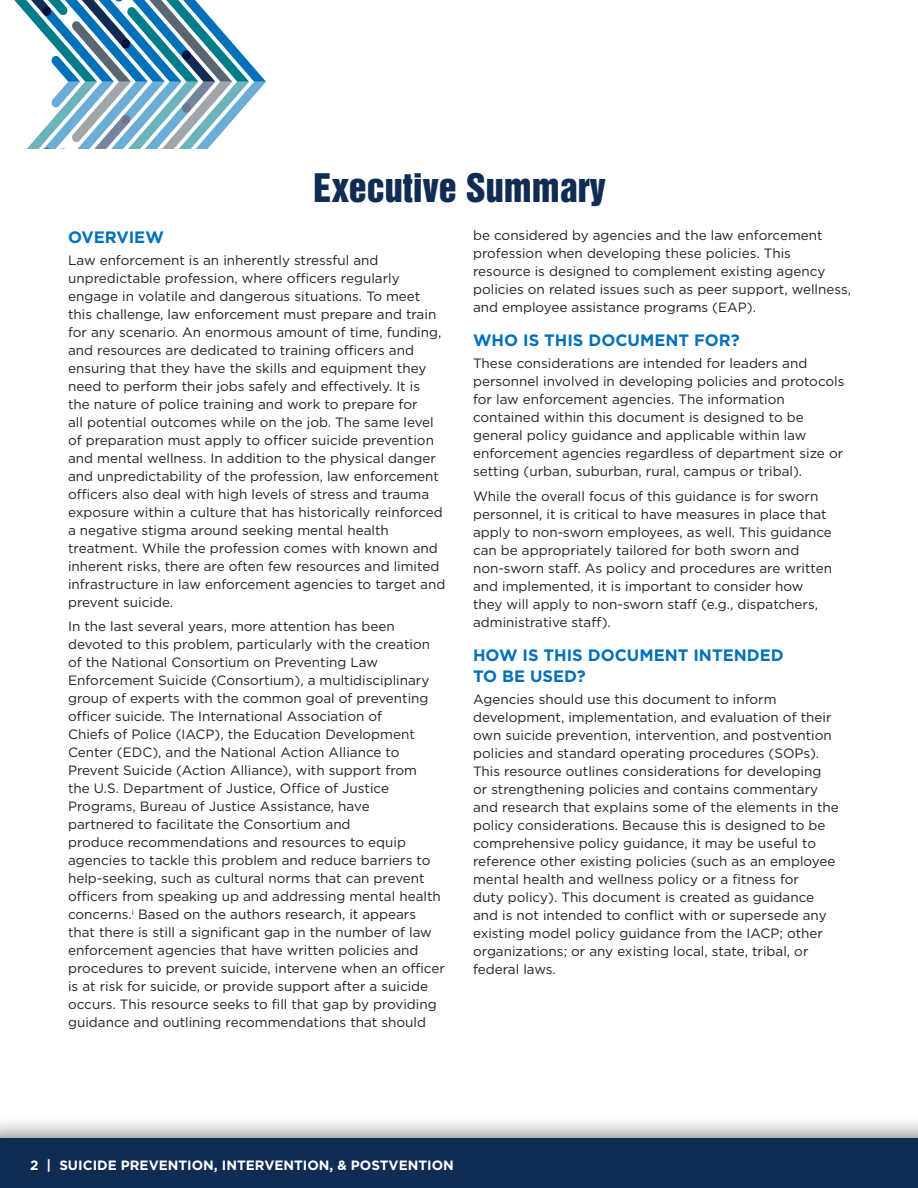
<style>
.page{position:relative;width:918px;height:1188px;background:#fff}
.page>*{position:absolute;margin:0;border:0;box-sizing:border-box;transform-origin:0 0}
.t1{font:36px "Helvetica Inserat LT Std";color:#102c52}
.t2{font:700 16.5px/21px "Gotham";color:#0071b9}
.t3{font:13.5px/18px "Gotham";color:#231f20}
.t4{font:700 13.5px "Gotham";color:#fff}
</style>
<div class="page">
<div style="left:0;top:1115px;width:918px;height:73px;background:#231f20;opacity:.75"></div>
<div style="left:0;top:1138px;width:918px;height:50px;background:#102c52"></div>
<svg style="left:14px;top:0;width:252px;height:149px"></svg>
<h1 class="t1" style="left:313px;top:166px;width:294px">Executive Summary</h1>
<p class="t2" style="left:68px;top:226px;width:97px">OVERVIEW</p>
<p class="t3" style="left:68px;top:251px;width:379px">Law enforcement is an inherently stressful and unpredictable profession, where officers regularly engage in volatile and dangerous situations. To meet this challenge, law enforcement must prepare and train for any scenario. An enormous amount of time, funding, and resources are dedicated to training officers and ensuring that they have the skills and equipment they need to perform their jobs safely and effectively. It is<br>the nature of police training and work to prepare for<br>all potential outcomes while on the job. The same level of preparation must apply to officer suicide prevention and mental wellness. In addition to the physical danger and unpredictability of the profession, law enforcement officers also deal with high levels of stress and trauma exposure within a culture that has historically reinforced a negative stigma around seeking mental health treatment. While the profession comes with known and inherent risks, there are often few resources and limited infrastructure in law enforcement agencies to target and prevent suicide.</p>
<p class="t3" style="left:68px;top:617px;width:378px">In the last several years, more attention has been devoted to this problem, particularly with the creation of the National Consortium on Preventing Law Enforcement Suicide (Consortium), a multidisciplinary group of experts with the common goal of preventing officer suicide. The International Association of<br>Chiefs of Police (IACP), the Education Development Center (EDC), and the National Action Alliance to Prevent Suicide (Action Alliance), with support from<br>the U.S. Department of Justice, Office of Justice Programs, Bureau of Justice Assistance, have<br>partnered to facilitate the Consortium and<br>produce recommendations and resources to equip agencies to tackle this problem and reduce barriers to help-seeking, such as cultural norms that can prevent officers from speaking up and addressing mental health concerns.<sup>i</sup> Based on the authors research, it appears that there is still a significant gap in the number of law enforcement agencies that have written policies and procedures to prevent suicide, intervene when an officer is at risk for suicide, or provide support after a suicide occurs. This resource seeks to fill that gap by providing guidance and outlining recommendations that should</p>
<p class="t3" style="left:473px;top:226px;width:379px">be considered by agencies and the law enforcement profession when developing these policies. This resource is designed to complement existing agency policies on related issues such as peer support, wellness, and employee assistance programs (EAP).</p>
<p class="t2" style="left:473px;top:330px;width:268px">WHO IS THIS DOCUMENT FOR?</p>
<p class="t3" style="left:473px;top:354px;width:373px">These considerations are intended for leaders and personnel involved in developing policies and protocols for law enforcement agencies. The information contained within this document is designed to be general policy guidance and applicable within law enforcement agencies regardless of department size or setting (urban, suburban, rural, campus or tribal).</p>
<p class="t3" style="left:473px;top:487px;width:361px">While the overall focus of this guidance is for sworn personnel, it is critical to have measures in place that apply to non-sworn employees, as well. This guidance can be appropriately tailored for both sworn and non-sworn staff. As policy and procedures are written and implemented, it is important to consider how they will apply to non-sworn staff (e.g., dispatchers, administrative staff).</p>
<p class="t2" style="left:473px;top:645px;width:312px">HOW IS THIS DOCUMENT INTENDED<br>TO BE USED?</p>
<p class="t3" style="left:473px;top:690px;width:367px">Agencies should use this document to inform development, implementation, and evaluation of their own suicide prevention, intervention, and postvention policies and standard operating procedures (SOPs).<br>This resource outlines considerations for developing<br>or strengthening policies and contains commentary and research that explains some of the elements in the policy considerations. Because this is designed to be comprehensive policy guidance, it may be useful to reference other existing policies (such as an employee mental health and wellness policy or a fitness for<br>duty policy). This document is created as guidance and is not intended to conflict with or supersede any existing model policy guidance from the IACP; other organizations; or any existing local, state, tribal, or federal laws.</p>
<p class="t4" style="left:30px;top:1156px;width:425px">2 | SUICIDE PREVENTION, INTERVENTION, &amp; POSTVENTION</p>
</div>
